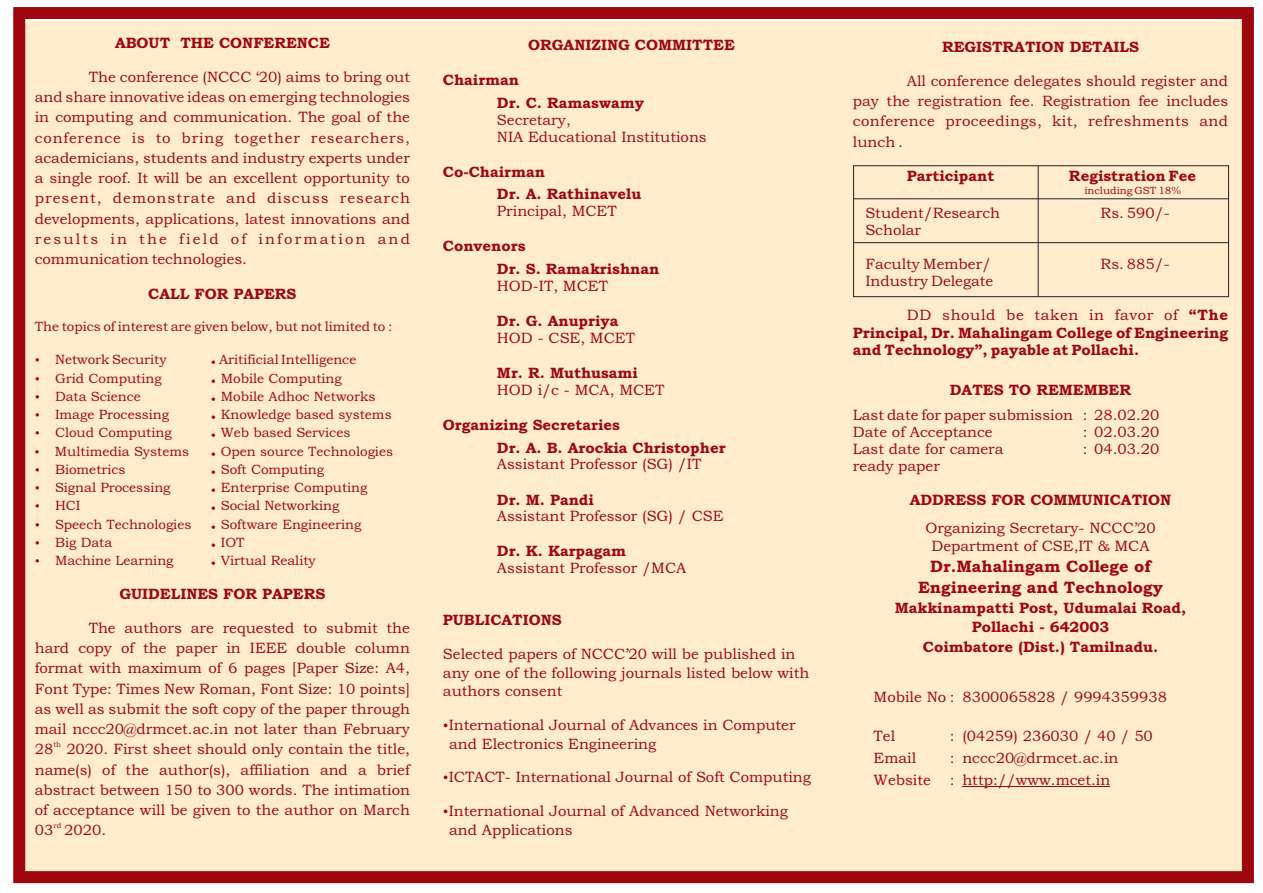
<style>
.page{position:relative;width:1263px;height:893px;background:#fff}
.page>*{position:absolute;margin:0;border:0;box-sizing:border-box;transform-origin:0 0}
.t1{font:700 16.5px/21.3px "Bookman Old Style";color:#9d070d;text-align:center}
.t2{font:15px/20.2px "Bookman Old Style";color:#9d070d}
.t3{font:700 15px/22.8px "Bookman Old Style";color:#9d070d}
.t4{font:13.5px "Bookman Old Style";color:#9d070d}
.t5{font:10.5px "Bookman Old Style";color:#9d070d}
.t6{font:7.5px "Bookman Old Style";color:#9d070d}
.s1{font-weight:400}
</style>
<div class="page">
<div style="left:21px;top:21px;width:1221px;height:851px;background:#feeccd"></div>
<div style="left:13px;top:7px;width:1241px;height:876px;border:12px solid #9d070d"></div>
<hr style="left:962px;top:786px;width:148px;height:1px;background:#9d070d">
<div style="left:853px;top:165px;width:376px;height:132px;border:1px solid #231f20"></div>
<hr style="left:853px;top:198px;width:376px;height:1px;background:#231f20">
<hr style="left:853px;top:242px;width:376px;height:1px;background:#231f20">
<hr style="left:1038px;top:166px;width:1px;height:131px;background:#231f20">
<p class="t3" style="left:115px;top:33px;width:216px">ABOUT THE CONFERENCE</p>
<p class="t2" style="left:35px;top:68px;width:377px;text-align:justify;text-indent:54px">The conference (NCCC ‘20) aims to bring out and share innovative ideas on emerging technologies in computing and communication. The goal of the conference is to bring together researchers, academicians, students and industry experts under a single roof. It will be an excellent opportunity to present, demonstrate and discuss research developments, applications, latest innovations and results in the field of information and communication technologies.</p>
<p class="t3" style="left:148px;top:284px;width:150px">CALL FOR PAPERS</p>
<p class="t4" style="left:35px;top:321px;width:359px">The topics of interest are given below, but not limited to :</p>
<p class="t4" style="left:55px;top:355px;width:113px">Network Security</p>
<p class="t4" style="left:219px;top:355px;width:139px">Aritificial Intelligence</p>
<p class="t4" style="left:55px;top:373px;width:108px">Grid Computing</p>
<p class="t4" style="left:221px;top:373px;width:122px">Mobile Computing</p>
<p class="t4" style="left:55px;top:391px;width:87px">Data Science</p>
<p class="t4" style="left:221px;top:391px;width:156px">Mobile Adhoc Networks</p>
<p class="t4" style="left:55px;top:409px;width:115px">Image Processing</p>
<p class="t4" style="left:221px;top:409px;width:172px">Knowledge based systems</p>
<p class="t4" style="left:55px;top:428px;width:118px">Cloud Computing</p>
<p class="t4" style="left:221px;top:428px;width:131px">Web based Services</p>
<p class="t4" style="left:55px;top:446px;width:136px">Multimedia Systems</p>
<p class="t4" style="left:221px;top:446px;width:174px">Open source Technologies</p>
<p class="t4" style="left:55px;top:464px;width:72px">Biometrics</p>
<p class="t4" style="left:221px;top:464px;width:105px">Soft Computing</p>
<p class="t4" style="left:55px;top:482px;width:117px">Signal Processing</p>
<p class="t4" style="left:221px;top:482px;width:148px">Enterprise Computing</p>
<p class="t4" style="left:55px;top:501px;width:27px">HCI</p>
<p class="t4" style="left:221px;top:501px;width:120px">Social Networking</p>
<p class="t4" style="left:55px;top:519px;width:138px">Speech Technologies</p>
<p class="t4" style="left:221px;top:519px;width:142px">Software Engineering</p>
<p class="t4" style="left:55px;top:537px;width:59px">Big Data</p>
<p class="t4" style="left:221px;top:537px;width:25px">IOT</p>
<p class="t4" style="left:55px;top:555px;width:120px">Machine Learning</p>
<p class="t4" style="left:221px;top:555px;width:97px">Virtual Reality</p>
<p class="t3" style="left:119px;top:584px;width:207px">GUIDELINES FOR PAPERS</p>
<p class="t2" style="left:35px;top:619px;width:377px;text-align:justify;text-indent:54px">The authors are requested to submit the hard copy of the paper in IEEE double column format with maximum of 6 pages [Paper Size: A4, Font Type: Times New Roman, Font Size: 10 points] as well as submit the soft copy of the paper through mail nccc20@drmcet.ac.in not later than February</p>
<p class="t6" style="left:53px;top:741px;width:9px">th</p>
<p class="t2" style="left:35px;top:740px;width:377px;text-align:justify">28 2020. First sheet should only contain the title, name(s) of the author(s), affiliation and a brief abstract between 150 to 300 words. The intimation of acceptance will be given to the author on March</p>
<p class="t6" style="left:53px;top:822px;width:9px">rd</p>
<p class="t2" style="left:35px;top:821px;width:73px">03 2020.</p>
<p class="t3" style="left:528px;top:35px;width:208px">ORGANIZING COMMITTEE</p>
<p class="t3" style="left:497px;top:70px;width:148px;text-indent:-54px">Chairman<br>Dr. C. Ramaswamy</p>
<p class="t2" style="left:497px;top:113px;width:211px;line-height:16.8px">Secretary,<br>NIA Educational Institutions</p>
<p class="t3" style="left:497px;top:161px;width:146px;text-indent:-54px">Co-Chairman<br>Dr. A. Rathinavelu</p>
<p class="t2" style="left:497px;top:202px;width:121px">Principal, MCET</p>
<p class="t3" style="left:497px;top:236px;width:164px;text-indent:-54px">Convenors<br>Dr. S. Ramakrishnan</p>
<p class="t2" style="left:497px;top:277px;width:112px">HOD-IT, MCET</p>
<p class="t3" style="left:497px;top:311px;width:123px">Dr. G. Anupriya</p>
<p class="t2" style="left:497px;top:329px;width:139px">HOD - CSE, MCET</p>
<p class="t3" style="left:497px;top:363px;width:142px">Mr. R. Muthusami</p>
<p class="t2" style="left:497px;top:381px;width:169px">HOD i/c - MCA, MCET</p>
<p class="t3" style="left:497px;top:415px;width:230px;text-indent:-54px">Organizing Secretaries<br>Dr. A. B. Arockia Christopher</p>
<p class="t2" style="left:497px;top:456px;width:206px">Assistant Professor (SG) /IT</p>
<p class="t3" style="left:497px;top:489px;width:98px">Dr. M. Pandi</p>
<p class="t2" style="left:497px;top:508px;width:228px">Assistant Professor (SG) / CSE</p>
<p class="t3" style="left:497px;top:541px;width:131px">Dr. K. Karpagam</p>
<p class="t2" style="left:497px;top:559px;width:191px">Assistant Professor /MCA</p>
<p class="t3" style="left:443px;top:610px;width:120px">PUBLICATIONS</p>
<p class="t2" style="left:443px;top:646px;width:368px;line-height:18.6px">Selected papers of NCCC’20 will be published in any one of the following journals listed below with authors consent</p>
<p class="t2" style="left:449px;top:717px;width:348px;line-height:18.6px">International Journal of Advances in Computer and Electronics Engineering</p>
<p class="t2" style="left:449px;top:769px;width:364px">ICTACT- International Journal of Soft Computing</p>
<p class="t2" style="left:449px;top:803px;width:340px;line-height:18.6px">International Journal of Advanced Networking and Applications</p>
<p class="t3" style="left:942px;top:37px;width:199px">REGISTRATION DETAILS</p>
<p class="t2" style="left:853px;top:72px;width:377px;text-align:justify;text-indent:54px">All conference delegates should register and pay the registration fee. Registration fee includes conference proceedings, kit, refreshments and lunch .</p>
<p class="t3" style="left:907px;top:166px;width:89px">Participant</p>
<p class="t3" style="left:1069px;top:166px;width:129px">Registration Fee</p>
<p class="t5" style="left:1084px;top:186px;width:98px">including GST 18%</p>
<p class="t2" style="left:865px;top:204px;width:136px">Student/Research</p>
<p class="t2" style="left:1100px;top:204px;width:71px">Rs. 590/-</p>
<p class="t2" style="left:865px;top:221px;width:57px">Scholar</p>
<p class="t2" style="left:865px;top:255px;width:127px">Faculty Member/</p>
<p class="t2" style="left:1100px;top:255px;width:71px">Rs. 885/-</p>
<p class="t2" style="left:865px;top:272px;width:129px">Industry Delegate</p>
<p class="t3" style="left:853px;top:308px;width:377px;line-height:17.5px;text-align:justify;text-indent:54px"><span class="s1">DD should be taken in favor of</span> “The Principal, Dr. Mahalingam College of Engineering and Technology”, payable at Pollachi.</p>
<p class="t3" style="left:950px;top:380px;width:183px">DATES TO REMEMBER</p>
<p class="t2" style="left:853px;top:408px;width:308px;line-height:16.8px">Last date for paper submission : 28.02.20<br>Date of Acceptance</p>
<p class="t2" style="left:1083px;top:423px;width:78px">: 02.03.20</p>
<p class="t2" style="left:853px;top:440px;width:152px">Last date for camera</p>
<p class="t2" style="left:1083px;top:440px;width:78px">: 04.03.20</p>
<p class="t2" style="left:853px;top:457px;width:88px">ready paper</p>
<p class="t3" style="left:910px;top:490px;width:263px">ADDRESS FOR COMMUNICATION</p>
<p class="t2" style="left:925px;top:520px;width:232px;line-height:18.6px;text-align:center">Organizing Secretary- NCCC’20<br>Department of CSE,IT &amp; MCA</p>
<p class="t1" style="left:918px;top:557px;width:246px">Dr.Mahalingam College of<br>Engineering and Technology</p>
<p class="t3" style="left:895px;top:600px;width:293px;line-height:19.4px;text-align:center">Makkinampatti Post, Udumalai Road,<br>Pollachi - 642003<br>Coimbatore (Dist.) Tamilnadu.</p>
<p class="t2" style="left:874px;top:689px;width:295px">Mobile No : 8300065828 / 9994359938</p>
<p class="t2" style="left:874px;top:727px;width:23px">Tel</p>
<p class="t2" style="left:950px;top:727px;width:204px">: (04259) 236030 / 40 / 50</p>
<p class="t2" style="left:874px;top:749px;width:44px">Email</p>
<p class="t2" style="left:950px;top:749px;width:170px">: nccc20@drmcet.ac.in</p>
<p class="t2" style="left:874px;top:771px;width:59px">Website</p>
<p class="t2" style="left:950px;top:771px;width:162px">: http://www.mcet.in</p>
</div>
